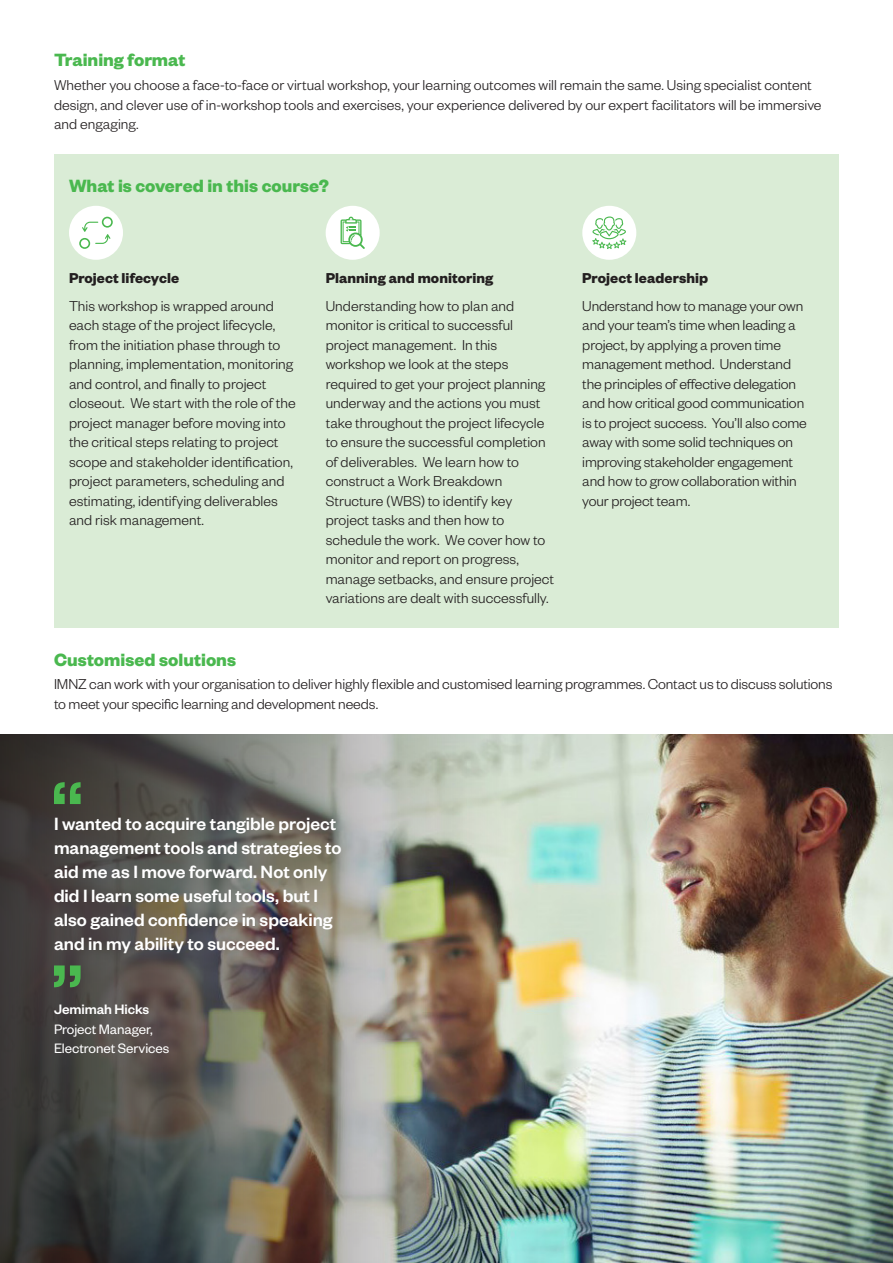
<style>
.page{position:relative;width:893px;height:1263px;background:#fff}
.page>*{position:absolute;margin:0;border:0;box-sizing:border-box;transform-origin:0 0}
.t1{font:500 19.5px/24px "Founders Grotesk";color:#fff}
.Course_heading_L1{font:700 19.5px "Founders Grotesk";color:#4ab84f}
.Overview_copy{font:300 15.75px/19.5px "Founders Grotesk";color:#231f20}
.Body_copy{font:300 15.75px/19.5px "Founders Grotesk";letter-spacing:-.005em;color:#231f20}
.Overview_copy-2{font:700 15.75px "Founders Grotesk";letter-spacing:.005em;color:#231f20}
.Quote_tagline{font:15px/19.5px "Founders Grotesk";letter-spacing:-.005em;color:#fff}
.Quote_tagline-2{font:500 15px "Founders Grotesk";letter-spacing:-.005em;color:#fff}
</style>
<div class="page">
<img style="left:538px;top:734px;width:355px;height:529px">
<img style="left:0;top:734px;width:538px;height:529px">
<svg style="left:54px;top:782px;width:27px;height:22px"></svg>
<svg style="left:54px;top:965px;width:27px;height:22px"></svg>
<div style="left:54px;top:154px;width:785px;height:474px;background:#daecd6"></div>
<div style="left:326px;top:206px;width:54px;height:54px;background:#fff;border-radius:50%"></div>
<svg style="left:341px;top:217px;width:24px;height:32px"></svg>
<div style="left:69px;top:206px;width:54px;height:54px;background:#fff;border-radius:50%"></div>
<svg style="left:79px;top:217px;width:34px;height:32px"></svg>
<div style="left:582px;top:206px;width:54px;height:54px;background:#fff;border-radius:50%"></div>
<svg style="left:592px;top:216px;width:34px;height:33px"></svg>
<p class="Course_heading_L1" style="left:54px;top:48px;width:133px">Training format</p>
<p class="Body_copy" style="left:54px;top:74px;width:769px">Whether you choose a face-to-face or virtual workshop, your learning outcomes will remain the same. Using specialist content design, and clever use of in-workshop tools and exercises, your experience delivered by our expert facilitators will be immersive and engaging.</p>
<p class="Course_heading_L1" style="left:69px;top:173px;width:262px">What is covered in this course?</p>
<p class="Overview_copy-2" style="left:69px;top:268px;width:112px">Project lifecycle</p>
<p class="Overview_copy" style="left:69px;top:295px;width:228px">This workshop is wrapped around each stage of the project lifecycle, from the initiation phase through to planning, implementation, monitoring and control, and finally to project closeout. We start with the role of the project manager before moving into the critical steps relating to project scope and stakeholder identification, project parameters, scheduling and estimating, identifying deliverables and risk management.</p>
<p class="Overview_copy-2" style="left:326px;top:268px;width:169px">Planning and monitoring</p>
<p class="Overview_copy" style="left:326px;top:295px;width:230px">Understanding how to plan and monitor is critical to successful project management. In this workshop we look at the steps required to get your project planning underway and the actions you must take throughout the project lifecycle to ensure the successful completion of deliverables. We learn how to construct a Work Breakdown Structure (WBS) to identify key project tasks and then how to schedule the work. We cover how to monitor and report on progress, manage setbacks, and ensure project variations are dealt with successfully.</p>
<p class="Overview_copy-2" style="left:582px;top:268px;width:127px">Project leadership</p>
<p class="Overview_copy" style="left:582px;top:295px;width:226px">Understand how to manage your own and your team’s time when leading a project, by applying a proven time management method. Understand the principles of effective delegation and how critical good communication is to project success. You’ll also come away with some solid techniques on improving stakeholder engagement and how to grow collaboration within your project team.</p>
<p class="Course_heading_L1" style="left:54px;top:647px;width:184px">Customised solutions</p>
<p class="Body_copy" style="left:54px;top:674px;width:780px">IMNZ can work with your organisation to deliver highly flexible and customised learning programmes. Contact us to discuss solutions to meet your specific learning and development needs.</p>
<p class="t1" style="left:54px;top:811px;width:289px">I wanted to acquire tangible project management tools and strategies to aid me as I move forward. Not only did I learn some useful tools, but I also gained confidence in speaking and in my ability to succeed.</p>
<p class="Quote_tagline-2" style="left:54px;top:1000px;width:97px">Jemimah Hicks</p>
<p class="Quote_tagline" style="left:54px;top:1018px;width:117px">Project Manager,<br>Electronet Services</p>
</div>
